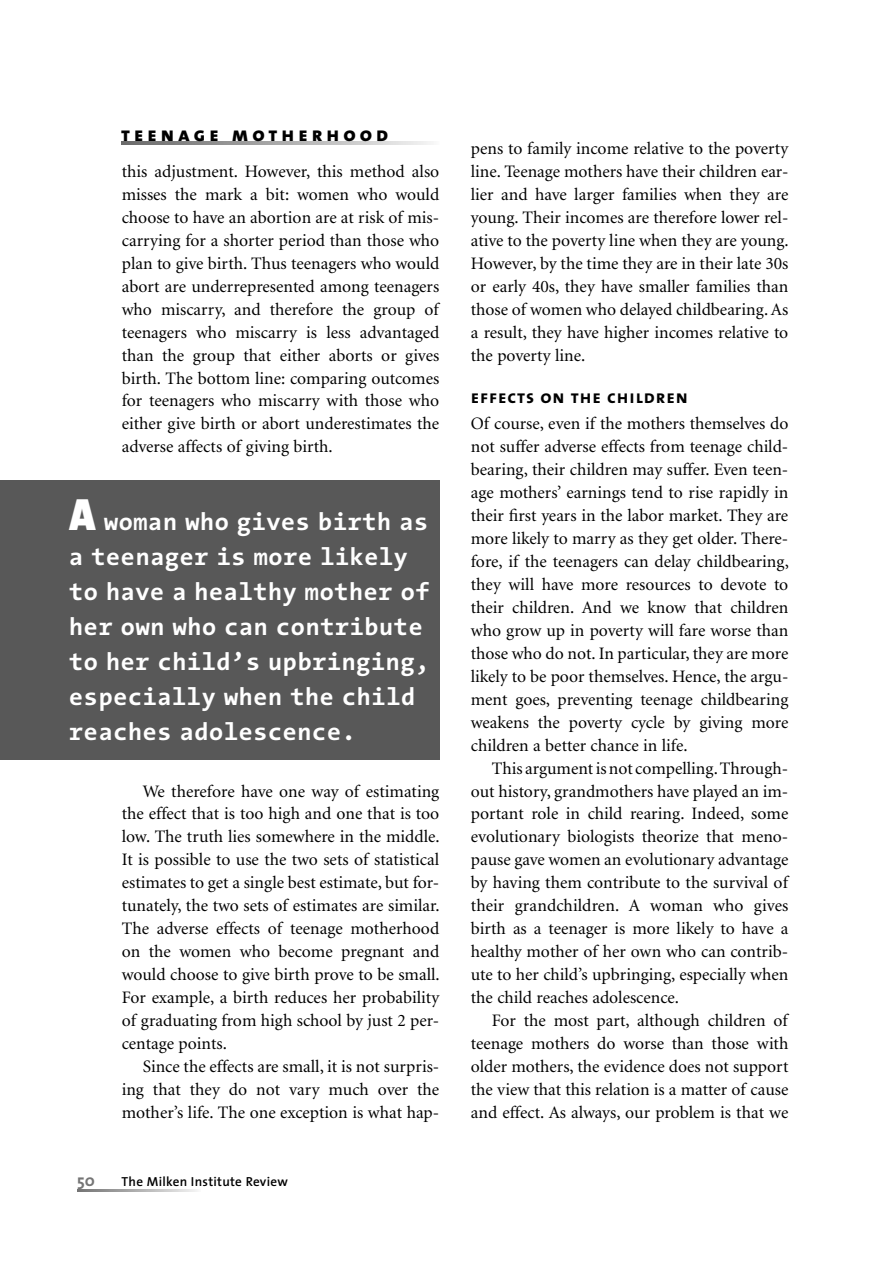
<style>
.page{position:relative;width:883px;height:1261px;background:#fff}
.page>*{position:absolute;margin:0;border:0;box-sizing:border-box;transform-origin:0 0}
.t1{font:700 24.5px/35px "The Sans Mono";color:#fff}
.t2{font:20.12px "The Sans Extra Bold Caps";letter-spacing:.2em;color:#000}
.t3{font:18.38px "The Sans Bold Caps";letter-spacing:.05em;color:#000}
.t4{font:17.5px/22.9px "Minion";color:#000;text-align:justify}
.t5{font:700 16.62px "The Sans";color:#757575}
.t6{font:600 13.12px "The Sans";letter-spacing:.02em;color:#000}
.s1{font-weight:900;font-size:45.5px}
</style>
<div class="page">
<div style="left:0;top:480px;width:439px;height:280px;background:#585858"></div>
<p class="t2" style="left:121px;top:123px;width:268px">teenage motherhood</p>
<p class="t4" style="left:122px;top:161px;width:319px">this adjustment. However, this method also misses the mark a bit: women who would choose to have an abortion are at risk of mis&shy;carrying for a shorter period than those who plan to give birth. Thus teenagers who would abort are underrepresented among teenagers who miscarry, and therefore the group of teenagers who miscarry is less advantaged than the group that either aborts or gives birth. The bottom line: comparing outcomes for teenagers who miscarry with those who either give birth or abort underestimates the adverse affects of giving birth.</p>
<h1 class="t1" style="left:69px;top:505px;width:362px"><span class="s1">A</span> woman who gives birth as a teenager is more likely to have a healthy mother of her own who can contribute to her child’s upbringing, especially when the child reaches adolescence.</h1>
<p class="t4" style="left:122px;top:780px;width:319px;text-indent:21px">We therefore have one way of estimating the effect that is too high and one that is too low. The truth lies somewhere in the middle.<br>It is possible to use the two sets of statistical estimates to get a single best estimate, but for&shy;tunately, the two sets of estimates are similar.<br>The adverse effects of teenage motherhood on the women who become pregnant and would choose to give birth prove to be small.<br>For example, a birth reduces her probability of graduating from high school by just 2 per&shy;centage points.</p>
<p class="t4" style="left:122px;top:1055px;width:319px;text-indent:21px">Since the effects are small, it is not surpris&shy;ing that they do not vary much over the mother’s life. The one exception is what hap-</p>
<p class="t5" style="left:77px;top:1171px;width:19px">50</p>
<p class="t6" style="left:122px;top:1176px;width:167px">The Milken Institute Review</p>
<p class="t4" style="left:470px;top:138px;width:319px">pens to family income relative to the poverty line. Teenage mothers have their children ear&shy;lier and have larger families when they are young. Their incomes are therefore lower rel&shy;ative to the poverty line when they are young.<br>However, by the time they are in their late 30s or early 40s, they have smaller families than those of women who delayed childbearing. As a result, they have higher incomes relative to the poverty line.</p>
<p class="t3" style="left:470px;top:385px;width:218px">effects on the children</p>
<p class="t4" style="left:470px;top:414px;width:319px">Of course, even if the mothers themselves do not suffer adverse effects from teenage child&shy;bearing, their children may suffer. Even teen&shy;age mothers’ earnings tend to rise rapidly in their first years in the labor market. They are more likely to marry as they get older. There&shy;fore, if the teenagers can delay childbearing, they will have more resources to devote to their children. And we know that children who grow up in poverty will fare worse than those who do not. In particular, they are more likely to be poor themselves. Hence, the argu&shy;ment goes, preventing teenage childbearing weakens the poverty cycle by giving more children a better chance in life.</p>
<p class="t4" style="left:470px;top:757px;width:319px;text-indent:21px">This argument is not compelling. Through&shy;out history, grandmothers have played an im&shy;portant role in child rearing. Indeed, some evolutionary biologists theorize that meno&shy;pause gave women an evolutionary advantage by having them contribute to the survival of their grandchildren. A woman who gives birth as a teenager is more likely to have a healthy mother of her own who can contrib&shy;ute to her child’s upbringing, especially when the child reaches adolescence.</p>
<p class="t4" style="left:470px;top:1010px;width:319px;text-indent:21px">For the most part, although children of teenage mothers do worse than those with older mothers, the evidence does not support the view that this relation is a matter of cause and effect. As always, our problem is that we</p>
</div>
